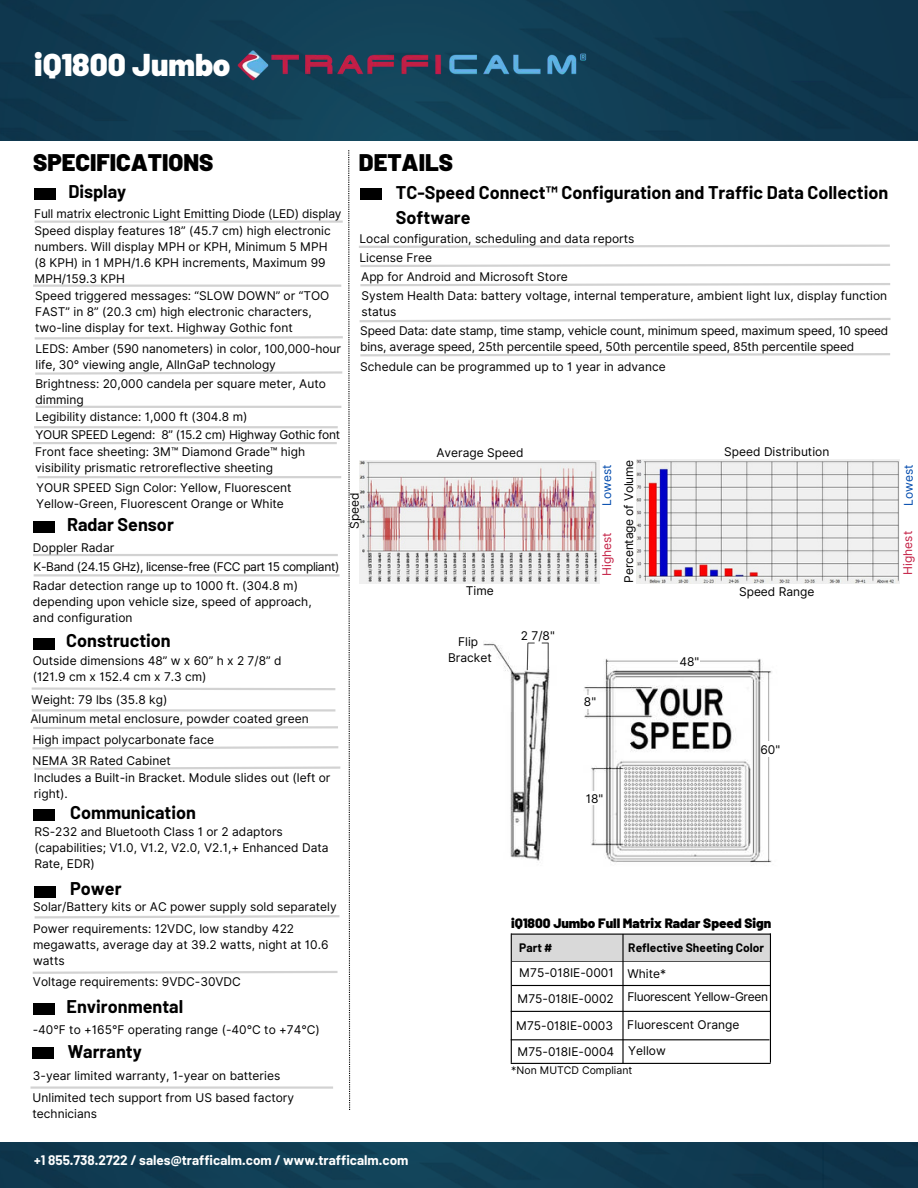
<style>
.page{position:relative;width:918px;height:1188px;background:#fff}
.page>*{position:absolute;margin:0;border:0;box-sizing:border-box;transform-origin:0 0}
.t1{font:900 31.5px "Barlow";color:#fff}
.t2{font:900 24px "Barlow";color:#000}
.t3{font:700 18px/24.8px "Barlow";color:#000}
.t4{font:700 13.5px "Barlow";color:#fff}
.t5{font:900 13.5px "Barlow";color:#000}
.t6{font:12px/16px "Inter";color:#000}
.t7{font:12px/18.1px "Inter";letter-spacing:-.02em;color:#000}
.t8{font:12px "Inter";letter-spacing:-.03em;color:#000}
.t9{font:12px "Inter";letter-spacing:-.025em;color:#000}
.t10{font:700 12px "Barlow";color:#000}
.t11{font:12px "Inter";color:#c41f44}
.t12{font:12px "Inter";color:#004aad}
.t13{font:10.5px "Inter";color:#000}
</style>
<div class="page">
<img style="left:0;top:0;width:918px;height:139px">
<img style="left:0;top:1142px;width:918px;height:1px">
<img style="left:0;top:1143px;width:918px;height:45px">
<hr style="left:512px;top:985px;width:259px;height:1px;background:#000">
<hr style="left:511px;top:1011px;width:260px;height:1px;background:#000">
<hr style="left:512px;top:961px;width:259px;height:1px;background:#000">
<div style="left:512px;top:934px;width:258px;height:27px;background:#d9d9d9"></div>
<hr style="left:622px;top:934px;width:2px;height:129px;background:#000">
<hr style="left:511px;top:1063px;width:260px;height:1px;background:#000">
<hr style="left:511px;top:1039px;width:258px;height:1px;background:#000">
<hr style="left:511px;top:933px;width:1px;height:130px;background:#000">
<hr style="left:770px;top:933px;width:1px;height:130px;background:#000">
<hr style="left:511px;top:934px;width:259px;height:1px;background:#000">
<img style="left:236px;top:47px;width:353px;height:35px">
<svg style="left:359px;top:244px;width:531px;height:4px"></svg>
<svg style="left:360px;top:263px;width:530px;height:4px"></svg>
<div style="left:360px;top:188px;width:22px;height:11px;background:#000"></div>
<svg style="left:359px;top:318px;width:532px;height:5px"></svg>
<svg style="left:360px;top:353px;width:530px;height:4px"></svg>
<svg style="left:360px;top:283px;width:530px;height:4px"></svg>
<img style="left:360px;top:460px;width:239px;height:124px">
<img style="left:636px;top:460px;width:264px;height:124px">
<img style="left:483px;top:642px;width:289px;height:221px">
<div style="left:678px;top:636px;width:22px;height:29px;background:#fff"></div>
<div style="left:761px;top:741px;width:30px;height:15px;background:#fff"></div>
<div style="left:565px;top:695px;width:31px;height:13px;background:#fff"></div>
<div style="left:569px;top:791px;width:30px;height:14px;background:#fff"></div>
<svg style="left:526px;top:642px;width:9px;height:29px"></svg>
<svg style="left:542px;top:642px;width:7px;height:28px"></svg>
<svg style="left:30px;top:150px;width:320px;height:960px"></svg>
<h1 class="t1" style="left:34px;top:45px;width:198px">iQ1800 Jumbo</h1>
<h2 class="t2" style="left:33px;top:147px;width:182px">SPECIFICATIONS</h2>
<h3 class="t3" style="left:68px;top:179px;width:59px">Display</h3>
<p class="t6" style="left:34px;top:206px;width:309px">Full matrix electronic Light Emitting Diode (LED) display Speed display features 18” (45.7 cm) high electronic numbers. Will display MPH or KPH, Minimum 5 MPH (8 KPH) in 1 MPH/1.6 KPH increments, Maximum 99<br>MPH/159.3 KPH</p>
<p class="t6" style="left:35px;top:288px;width:296px">Speed triggered messages: “SLOW DOWN” or “TOO<br>FAST” in 8” (20.3 cm) high electronic characters, two-line display for text. Highway Gothic font</p>
<p class="t6" style="left:36px;top:340px;width:307px">LEDS: Amber (590 nanometers) in color, 100,000-hour life, 30° viewing angle, AlInGaP technology</p>
<p class="t6" style="left:35px;top:376px;width:292px">Brightness: 20,000 candela per square meter, Auto dimming</p>
<p class="t7" style="left:35px;top:408px;width:306px">Legibility distance: 1,000 ft (304.8 m)<br>YOUR SPEED Legend: 8” (15.2 cm) Highway Gothic font</p>
<p class="t6" style="left:35px;top:444px;width:271px">Front face sheeting: 3M™ Diamond Grade™ high visibility prismatic retroreflective sheeting</p>
<p class="t6" style="left:36px;top:480px;width:257px">YOUR SPEED Sign Color: Yellow, Fluorescent<br>Yellow-Green, Fluorescent Orange or White</p>
<h3 class="t3" style="left:67px;top:512px;width:108px">Radar Sensor</h3>
<p class="t6" style="left:33px;top:539px;width:83px">Doppler Radar</p>
<p class="t8" style="left:34px;top:558px;width:307px">K-Band (24.15 GHz), license-free (FCC part 15 compliant)</p>
<p class="t6" style="left:33px;top:577px;width:280px">Radar detection range up to 1000 ft. (304.8 m) depending upon vehicle size, speed of approach, and configuration</p>
<h3 class="t3" style="left:66px;top:628px;width:106px">Construction</h3>
<p class="t6" style="left:33px;top:653px;width:250px">Outside dimensions 48” w x 60” h x 2 7/8” d (121.9 cm x 152.4 cm x 7.3 cm)</p>
<p class="t6" style="left:32px;top:692px;width:137px">Weight: 79 lbs (35.8 kg)</p>
<p class="t6" style="left:30px;top:711px;width:280px">Aluminum metal enclosure, powder coated green</p>
<p class="t6" style="left:33px;top:753px;width:140px">NEMA 3R Rated Cabinet</p>
<p class="t6" style="left:33px;top:732px;width:183px">High impact polycarbonate face</p>
<p class="t6" style="left:34px;top:770px;width:298px">Includes a Built-in Bracket. Module slides out (left or right).</p>
<h3 class="t3" style="left:70px;top:800px;width:127px">Communication</h3>
<p class="t6" style="left:34px;top:824px;width:296px">RS-232 and Bluetooth Class 1 or 2 adaptors (capabilities; V1.0, V1.2, V2.0, V2.1,+ Enhanced Data<br>Rate, EDR)</p>
<h3 class="t3" style="left:70px;top:876px;width:53px">Power</h3>
<p class="t6" style="left:33px;top:899px;width:305px">Solar/Battery kits or AC power supply sold separately</p>
<p class="t6" style="left:33px;top:920px;width:297px">Power requirements: 12VDC, low standby 422 megawatts, average day at 39.2 watts, night at 10.6 watts</p>
<p class="t6" style="left:33px;top:974px;width:210px">Voltage requirements: 9VDC-30VDC</p>
<h3 class="t3" style="left:67px;top:994px;width:118px">Environmental</h3>
<p class="t6" style="left:33px;top:1021px;width:289px">-40°F to +165°F operating range (-40°C to +74°C)</p>
<h3 class="t3" style="left:68px;top:1039px;width:76px">Warranty</h3>
<p class="t6" style="left:33px;top:1068px;width:249px">3-year limited warranty, 1-year on batteries</p>
<p class="t6" style="left:33px;top:1089px;width:263px">Unlimited tech support from US based factory technicians</p>
<h2 class="t2" style="left:359px;top:147px;width:96px">DETAILS</h2>
<h3 class="t3" style="left:396px;top:180px;width:494px">TC-Speed Connect™ Configuration and Traffic Data Collection<br>Software</h3>
<p class="t6" style="left:360px;top:229px;width:529px;line-height:19px">Local configuration, scheduling and data reports<br>License Free<br>App for Android and Microsoft Store<br>System Health Data: battery voltage, internal temperature, ambient light lux, display function</p>
<p class="t6" style="left:362px;top:304px;width:37px">status</p>
<p class="t6" style="left:360px;top:323px;width:530px">Speed Data: date stamp, time stamp, vehicle count, minimum speed, maximum speed, 10 speed bins, average speed, 25th percentile speed, 50th percentile speed, 85th percentile speed</p>
<p class="t6" style="left:360px;top:358px;width:307px">Schedule can be programmed up to 1 year in advance</p>
<p class="t6" style="left:347px;top:529px;width:38px;rotate:-90deg">Speed</p>
<p class="t6" style="left:436px;top:445px;width:89px">Average Speed</p>
<p class="t12" style="left:598px;top:506px;width:43px;rotate:-90deg">Lowest</p>
<p class="t11" style="left:598px;top:576px;width:45px;rotate:-90deg">Highest</p>
<p class="t6" style="left:621px;top:583px;width:124px;rotate:-90deg">Percentage of Volume</p>
<p class="t6" style="left:724px;top:444px;width:107px">Speed Distribution</p>
<p class="t6" style="left:466px;top:582px;width:29px">Time</p>
<p class="t6" style="left:739px;top:583px;width:77px">Speed Range</p>
<p class="t6" style="left:448px;top:634px;width:45px;text-align:center">Flip<br>Bracket</p>
<p class="t6" style="left:521px;top:627px;width:35px">2 7/8"</p>
<p class="t6" style="left:584px;top:693px;width:14px">8"</p>
<p class="t6" style="left:586px;top:791px;width:19px">18"</p>
<p class="t6" style="left:679px;top:653px;width:21px">48"</p>
<p class="t6" style="left:760px;top:742px;width:21px">60"</p>
<p class="t5" style="left:511px;top:915px;width:262px">iQ1800 Jumbo Full Matrix Radar Speed Sign</p>
<p class="t10" style="left:519px;top:940px;width:35px">Part #</p>
<p class="t10" style="left:628px;top:940px;width:137px">Reflective Sheeting Color</p>
<p class="t9" style="left:517px;top:988px;width:252px">M75-018IE-0002 Fluorescent Yellow-Green</p>
<p class="t6" style="left:519px;top:965px;width:148px">M75-018IE-0001 White*</p>
<p class="t6" style="left:516px;top:1012px;width:225px;line-height:26.1px">M75-018IE-0003 Fluorescent Orange<br>M75-018IE-0004 Yellow</p>
<p class="t13" style="left:511px;top:1063px;width:123px">*Non MUTCD Compliant</p>
<p class="t4" style="left:34px;top:1152px;width:376px">+1 855.738.2722 / sales@trafficalm.com / www.trafficalm.com</p>
<p class="t12" style="left:900px;top:506px;width:43px;rotate:-90deg">Lowest</p>
<p class="t11" style="left:899px;top:575px;width:45px;rotate:-90deg">Highest</p>
</div>
